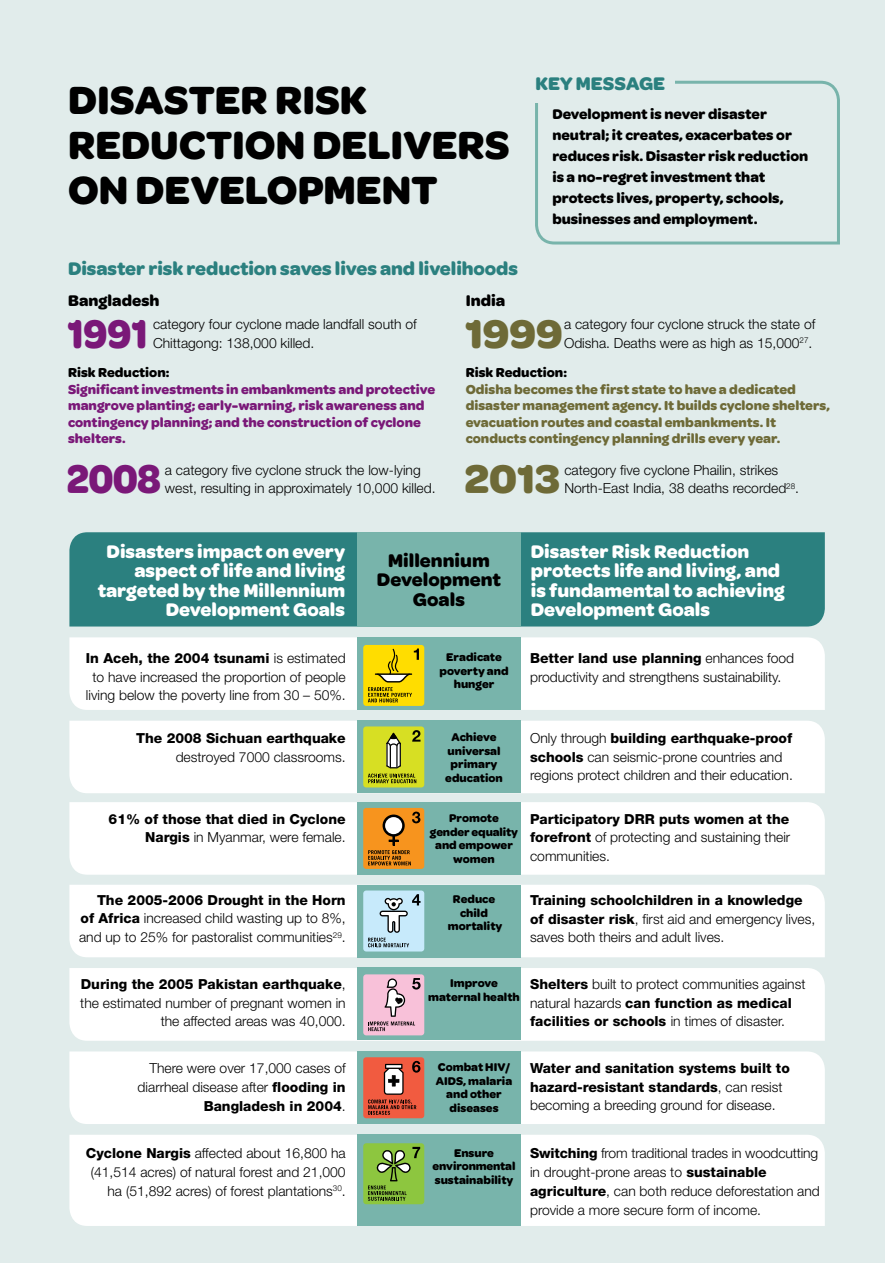
<style>
.page{position:relative;width:885px;height:1263px;background:#fff}
.page>*{position:absolute;margin:0;border:0;box-sizing:border-box;transform-origin:0 0}
.t1{font:700 42.75px "Omnes";letter-spacing:-.01em;color:#7a1878;scale:.9 1}
.t2{font:700 42.75px "Omnes";color:#6e6a37}
.t3{font:700 42px/45px "Omnes";letter-spacing:.005em;color:#000}
.t4{font:700 19.5px/19.5px "Omnes";color:#fff}
.t5{font:700 19.5px "Omnes";letter-spacing:-.005em;color:#2b807f}
.t6{font:700 19.5px/19.5px "Omnes";color:#000;text-align:center}
.t7{font:700 16.5px "Omnes";color:#000}
.t8{font:700 15px/21px "Omnes";color:#000}
.t9{font:300 13.8px/18.8px "Helvetica Neue LT";color:#000}
.t10{font:800 13.8px/18.8px "Helvetica Neue LT";color:#000;text-align:right}
.t11{font:700 13.8px/16.5px "Omnes";color:#6e6a37}
.t12{font:700 13.8px/16.5px "Omnes";color:#7a1878}
.t13{font:700 13.8px "Omnes";color:#000}
.t14{font:700 12px/13.5px "Omnes";color:#000;text-align:center}
.s1{font-weight:800}
.s2{font-weight:300}
</style>
<div class="page">
<div style="left:0;top:0;width:884px;height:1263px;background:#e1eceb"></div>
<svg style="left:535px;top:80px;width:305px;height:165px"></svg>
<div style="left:519px;top:63px;width:156px;height:40px;background:#e1eceb"></div>
<div style="left:69px;top:637px;width:755px;height:73px;background:#fff"></div>
<div style="left:69px;top:721px;width:755px;height:72px;background:#fff"></div>
<div style="left:69px;top:802px;width:755px;height:73px;background:#fff"></div>
<div style="left:69px;top:885px;width:755px;height:72px;background:#fff"></div>
<div style="left:69px;top:968px;width:755px;height:73px;background:#fff"></div>
<div style="left:69px;top:1051px;width:755px;height:73px;background:#fff"></div>
<div style="left:357px;top:721px;width:163px;height:72px;background:#78b4ab"></div>
<div style="left:357px;top:802px;width:163px;height:73px;background:#78b4ab"></div>
<div style="left:357px;top:885px;width:163px;height:72px;background:#78b4ab"></div>
<div style="left:357px;top:967px;width:163px;height:73px;background:#78b4ab"></div>
<div style="left:357px;top:1051px;width:163px;height:73px;background:#78b4ab"></div>
<div style="left:357px;top:637px;width:163px;height:73px;background:#78b4ab"></div>
<div style="left:69px;top:532px;width:755px;height:94px;background:#2b807f"></div>
<div style="left:363px;top:645px;width:61px;height:61px;background:#fd0;border-radius:3px"></div>
<svg style="left:368px;top:648px;width:51px;height:54px"></svg>
<div style="left:363px;top:726px;width:61px;height:61px;background:#d7df23;border-radius:3px"></div>
<svg style="left:412px;top:730px;width:8px;height:12px"></svg>
<svg style="left:386px;top:733px;width:15px;height:35px"></svg>
<hr style="left:389px;top:745px;width:2px;height:23px;background:#000">
<svg style="left:368px;top:774px;width:48px;height:9px"></svg>
<div style="left:363px;top:808px;width:61px;height:61px;background:#f7941e;border-radius:3px"></div>
<svg style="left:368px;top:812px;width:52px;height:53px"></svg>
<div style="left:363px;top:890px;width:61px;height:61px;background:#c7eafb;border-radius:3px"></div>
<svg style="left:368px;top:894px;width:52px;height:53px"></svg>
<div style="left:363px;top:974px;width:61px;height:61px;background:#f8c1d9;border-radius:3px"></div>
<svg style="left:368px;top:978px;width:52px;height:53px"></svg>
<div style="left:363px;top:1057px;width:61px;height:61px;background:#f15b40;border-radius:3px"></div>
<svg style="left:368px;top:1061px;width:52px;height:54px"></svg>
<div style="left:69px;top:1135px;width:755px;height:91px;background:#fff"></div>
<div style="left:357px;top:1135px;width:163px;height:91px;background:#78b4ab"></div>
<div style="left:363px;top:1143px;width:61px;height:61px;background:#8dc63f;border-radius:3px"></div>
<svg style="left:368px;top:1147px;width:52px;height:54px"></svg>
<div style="left:357px;top:532px;width:163px;height:94px;background:#78b4ab"></div>
<h2 class="t3" style="left:68px;top:78px;width:297px">Disaster risk reduction</h2>
<h2 class="t3" style="left:312px;top:123px;width:199px">delivers</h2>
<h2 class="t3" style="left:68px;top:168px;width:205px">on developm</h2>
<h2 class="t3" style="left:356px;top:168px;width:54px">ent</h2>
<h3 class="t5" style="left:535px;top:72px;width:131px">Key Message</h3>
<p class="t8" style="left:552px;top:104px;width:257px">Development is never disaster neutral; it creates, exacerbates or reduces risk. Disaster risk reduction is a no-regret investment that protects lives, property, schools, businesses and employment.</p>
<h3 class="t5" style="left:68px;top:257px;width:451px">Disaster risk reduction saves lives and livelihoods</h3>
<p class="t7" style="left:68px;top:291px;width:93px">Bangladesh</p>
<h1 class="t1" style="left:67px;top:309px;width:91px">1991</h1>
<p class="t9" style="left:153px;top:315px;width:265px">category four cyclone made landfall south of<br>Chittagong: 138,000 killed.</p>
<p class="t13" style="left:68px;top:365px;width:103px">Risk Reduction:</p>
<p class="t12" style="left:68px;top:381px;width:368px">Significant investments in embankments and protective mangrove planting; early-warning, risk awareness and contingency planning; and the construction of cyclone shelters.</p>
<h1 class="t1" style="left:67px;top:455px;width:106px">2008</h1>
<p class="t9" style="left:165px;top:460px;width:272px">a category five cyclone struck the low-lying west, resulting in approximately 10,000 killed.</p>
<p class="t7" style="left:465px;top:291px;width:41px">India</p>
<h1 class="t2" style="left:465px;top:309px;width:99px">1999</h1>
<p class="t9" style="left:564px;top:315px;width:253px">a category four cyclone struck the state of<br>Odisha. Deaths were as high as 15,000<sup>27</sup>.</p>
<p class="t13" style="left:465px;top:365px;width:103px">Risk Reduction:</p>
<p class="t11" style="left:465px;top:381px;width:366px">Odisha becomes the first state to have a dedicated disaster management agency. It builds cyclone shelters, evacuation routes and coastal embankments. It conducts contingency planning drills every year.</p>
<h1 class="t2" style="left:464px;top:455px;width:97px">2013</h1>
<p class="t9" style="left:564px;top:460px;width:236px">category five cyclone Phailin, strikes<br>North-East India, 38 deaths recorded<sup>28</sup>.</p>
<h3 class="t4" style="left:98px;top:541px;width:249px;text-align:right">Disasters impact on every aspect of life and living targeted by the Millennium<br>Development Goals</h3>
<h3 class="t6" style="left:377px;top:550px;width:125px">Millennium<br>Development<br>Goals</h3>
<p class="t9" style="left:86px;top:648px;width:261px;text-align:center"><span class="s1">In Aceh, the 2004 tsunami</span> is estimated to have increased the proportion of people living below the poverty line from 30 – 50%.</p>
<p class="t14" style="left:439px;top:650px;width:71px">Eradicate poverty and hunger</p>
<p class="t9" style="left:530px;top:648px;width:265px"><span class="s1">Better land use planning</span> enhances food productivity and strengthens sustainability.</p>
<p class="t10" style="left:136px;top:728px;width:211px">The 2008 Sichuan earthquake</p>
<p class="t9" style="left:176px;top:747px;width:171px">destroyed 7000 classrooms.</p>
<h3 class="t4" style="left:530px;top:541px;width:256px">Disaster Risk Reduction protects life and living, and is fundamental to achieving<br>Development Goals</h3>
<p class="t14" style="left:445px;top:730px;width:59px">Achieve universal primary education</p>
<p class="t9" style="left:530px;top:728px;width:264px">Only through <span class="s1">building earthquake-proof schools</span> can seismic-prone countries and regions protect children and their education.</p>
<p class="t10" style="left:109px;top:809px;width:238px">61% of those that died in Cyclone<br>Nargis <span class="s2">in Myanmar, were female.</span></p>
<p class="t14" style="left:430px;top:811px;width:90px">Promote gender equality and empower women</p>
<p class="t9" style="left:530px;top:809px;width:262px;text-align:justify"><span class="s1">Participatory DRR puts women at the forefront</span> of protecting and sustaining their communities.</p>
<p class="t9" style="left:79px;top:890px;width:268px;text-align:justify;text-indent:18px"><span class="s1">The 2005-2006 Drought in the Horn of Africa</span> increased child wasting up to 8%, and up to 25% for pastoralist communities<sup>29</sup>.</p>
<p class="t14" style="left:448px;top:892px;width:56px">Reduce child mortality</p>
<p class="t9" style="left:530px;top:890px;width:287px"><span class="s1">Training schoolchildren in a knowledge of disaster risk</span>, first aid and emergency lives, saves both theirs and adult lives.</p>
<p class="t9" style="left:80px;top:974px;width:267px;text-align:right"><span class="s1">During the 2005 Pakistan earthquake</span>, the estimated number of pregnant women in the affected areas was 40,000.</p>
<p class="t14" style="left:428px;top:976px;width:93px">Improve maternal health</p>
<p class="t9" style="left:530px;top:974px;width:277px"><span class="s1">Shelters</span> built to protect communities against natural hazards <span class="s1">can function as medical facilities or schools</span> in times of disaster.</p>
<p class="t9" style="left:138px;top:1058px;width:209px;text-align:right">There were over 17,000 cases of diarrheal disease after <span class="s1">flooding in<br>Bangladesh in 2004</span>.</p>
<p class="t14" style="left:436px;top:1060px;width:78px">Combat HIV/<br>AIDS, malaria and other diseases</p>
<p class="t10" style="left:530px;top:1058px;width:261px;text-align:left">Water and sanitation systems built to hazard-resistant standards<span class="s2">, can resist becoming a breeding ground for disease.</span></p>
<p class="t9" style="left:86px;top:1144px;width:261px;text-align:right"><span class="s1">Cyclone Nargis</span> affected about 16,800 ha (41,514 acres) of natural forest and 21,000 ha (51,892 acres) of forest plantations<sup>30</sup>.</p>
<p class="t14" style="left:432px;top:1146px;width:84px">Ensure environmental sustainability</p>
<p class="t9" style="left:530px;top:1144px;width:291px"><span class="s1">Switching</span> from traditional trades in woodcutting in drought-prone areas to <span class="s1">sustainable agriculture</span>, can both reduce deforestation and provide a more secure form of income.</p>
</div>
